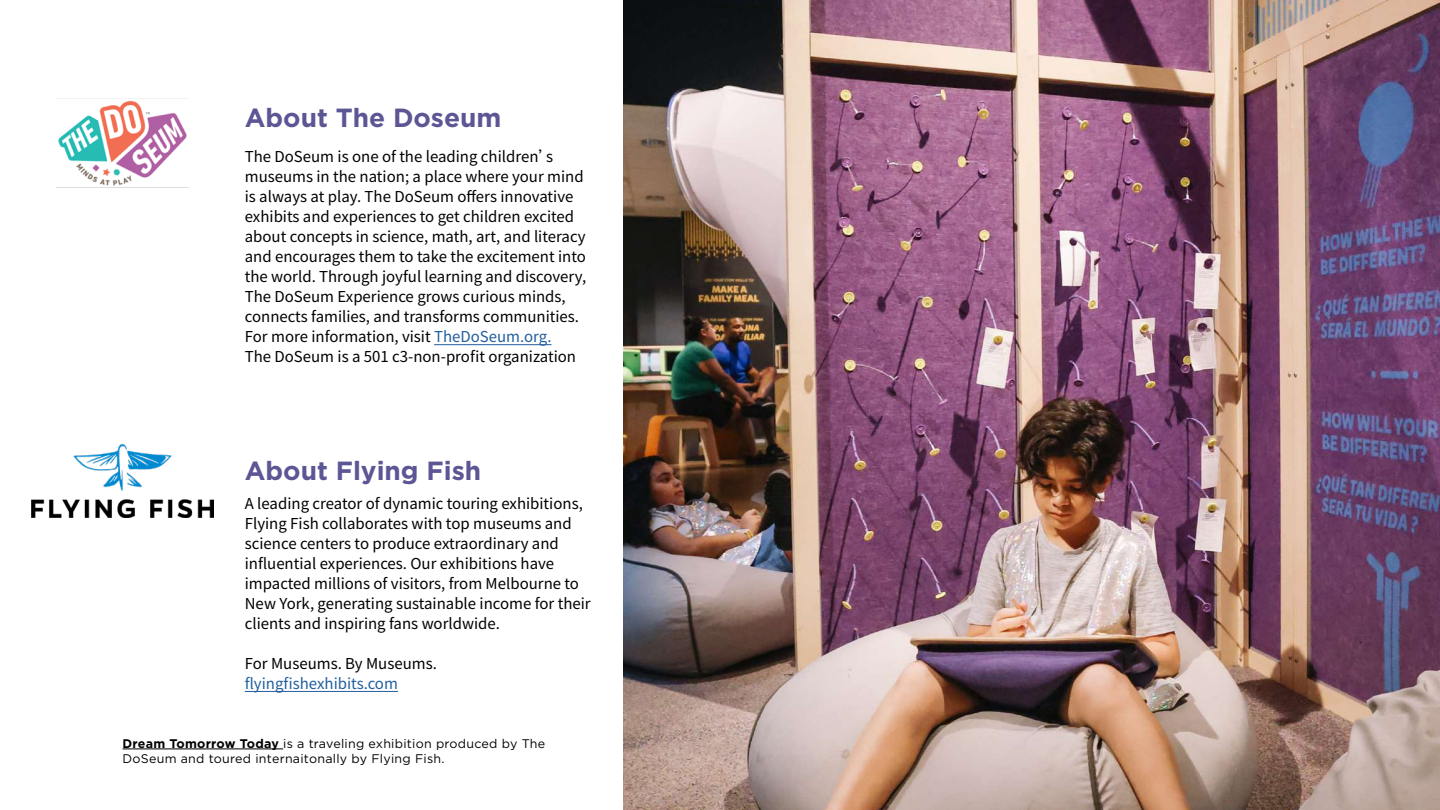
<style>
.page{position:relative;width:1440px;height:810px;background:#fff}
.page>*{position:absolute;margin:0;border:0;box-sizing:border-box;transform-origin:0 0}
.t1{font:700 26.25px "Gotham";color:#5c5695}
.t2{font:15px/20px "Noto Sans CJ Ksc";color:#000101}
.t3{font:15px "Noto Sans CJ Ksc";color:#215e9e}
.t4{font:12.5px/15px "Gotham";letter-spacing:.02em;color:#000101}
.s1{color:#215e9e}
.s2{font-weight:700;color:#000}
</style>
<div class="page">
<hr style="left:434px;top:344px;width:118px;height:1px;background:#215e9e">
<img style="left:31px;top:445px;width:183px;height:73px">
<img style="left:57px;top:98px;width:131px;height:90px">
<hr style="left:245px;top:691px;width:153px;height:1px;background:#215e9e">
<img style="left:624px;top:0;width:816px;height:810px">
<hr style="left:122px;top:749px;width:161px;height:1px;background:#000">
<h1 class="t1" style="left:245px;top:106px;width:258px">About The Doseum</h1>
<p class="t2" style="left:245px;top:147px;width:343px">The DoSeum is one of the leading children’s museums in the nation; a place where your mind is always at play. The DoSeum o昀昀ers innovative exhibits and experiences to get children excited about concepts in science, math, art, and literacy and encourages them to take the excitement into the world. Through joyful learning and discovery, The DoSeum Experience grows curious minds, connects families, and transforms communities.<br>For more information, visit <span class="s1">TheDoSeum.org.<br></span>The DoSeum is a 501 c3-non-pro昀椀t organization</p>
<h1 class="t1" style="left:245px;top:459px;width:238px">About Flying Fish</h1>
<p class="t2" style="left:245px;top:494px;width:347px">A leading creator of dynamic touring exhibitions, Flying Fish collaborates with top museums and science centers to produce extraordinary and<br>in昀氀uential experiences. Our exhibitions have impacted millions of visitors, from Melbourne to New York, generating sustainable income for their clients and inspiring fans worldwide.</p>
<p class="t2" style="left:245px;top:654px;width:194px">For Museums. By Museums.</p>
<p class="t3" style="left:245px;top:675px;width:155px">昀氀ying昀椀shexhibits.com</p>
<p class="t4" style="left:122px;top:736px;width:424px"><span class="s2">Dream Tomorrow Today</span> is a traveling exhibition produced by The<br>DoSeum and toured internaitonally by Flying Fish.</p>
</div>
